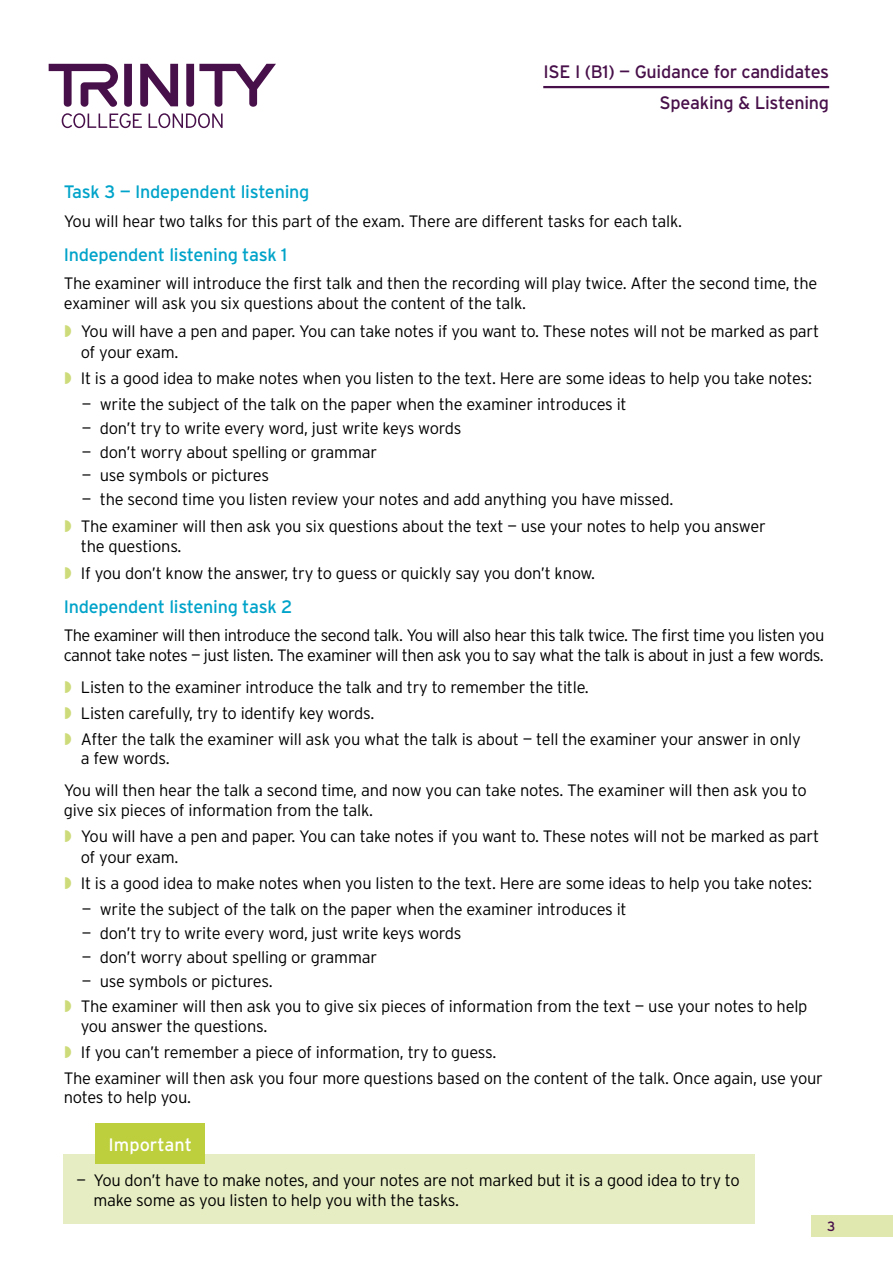
<style>
.page{position:relative;width:893px;height:1263px;background:#fff}
.page>*{position:absolute;margin:0;border:0;box-sizing:border-box;transform-origin:0 0}
.t1{font:18px "Interstate";letter-spacing:-.015em;color:#00a3c9}
.t2{font:18px/30.5px "Interstate";letter-spacing:-.015em;color:#48104a;text-align:right}
.t3{font:18px "Interstate";color:#fff}
.t4{font:300 16.5px/26.7px "Interstate";letter-spacing:-.015em;color:#000}
.t5{font:13.5px "Interstate";color:#48104a}
</style>
<div class="page">
<svg style="left:62px;top:113px;width:80px;height:15px"></svg>
<svg style="left:149px;top:113px;width:74px;height:15px"></svg>
<svg style="left:124px;top:64px;width:8px;height:43px"></svg>
<svg style="left:140px;top:64px;width:38px;height:43px"></svg>
<svg style="left:186px;top:64px;width:90px;height:43px"></svg>
<svg style="left:49px;top:64px;width:69px;height:43px"></svg>
<div style="left:811px;top:1215px;width:82px;height:21px;background:#e0e8b0"></div>
<hr style="left:543px;top:86px;width:286px;height:2px;background:#48104a">
<div style="left:64px;top:1154px;width:691px;height:70px;background:#e7edc2"></div>
<div style="left:95px;top:1124px;width:110px;height:40px;background:#bdcf3c"></div>
<p class="t2" style="left:543px;top:57px;width:287px">ISE I (B1) — Guidance for candidates<br>Speaking &amp; Listening</p>
<p class="t1" style="left:64px;top:182px;width:247px">Task 3 — Independent listening</p>
<p class="t4" style="left:64px;top:207px;width:620px">You will hear two talks for this part of the exam. There are different tasks for each talk.</p>
<p class="t1" style="left:64px;top:245px;width:225px">Independent listening task 1</p>
<p class="t4" style="left:64px;top:273px;width:755px;line-height:19.5px">The examiner will introduce the first talk and then the recording will play twice. After the second time, the examiner will ask you six questions about the content of the talk.</p>
<p class="t4" style="left:81px;top:321px;width:740px;line-height:20.2px">You will have a pen and paper. You can take notes if you want to. These notes will not be marked as part of your exam.</p>
<p class="t4" style="left:81px;top:365px;width:733px">It is a good idea to make notes when you listen to the text. Here are some ideas to help you take notes:</p>
<p class="t4" style="left:82px;top:391px;width:546px">— write the subject of the talk on the paper when the examiner introduces it</p>
<p class="t4" style="left:82px;top:415px;width:381px">— don’t try to write every word, just write keys words</p>
<p class="t4" style="left:82px;top:438px;width:297px">— don’t worry about spelling or grammar</p>
<p class="t4" style="left:82px;top:462px;width:189px">— use symbols or pictures</p>
<p class="t4" style="left:81px;top:486px;width:686px">— the second time you listen review your notes and add anything you have missed.<br>The examiner will then ask you six questions about the text — use your notes to help you answer</p>
<p class="t4" style="left:81px;top:533px;width:516px">the questions.<br>If you don’t know the answer, try to guess or quickly say you don’t know.</p>
<p class="t1" style="left:64px;top:597px;width:230px">Independent listening task 2</p>
<p class="t4" style="left:64px;top:625px;width:762px;line-height:19.5px">The examiner will then introduce the second talk. You will also hear this talk twice. The first time you listen you cannot take notes — just listen. The examiner will then ask you to say what the talk is about in just a few words.</p>
<p class="t4" style="left:81px;top:674px;width:721px;line-height:25.8px">Listen to the examiner introduce the talk and try to remember the title.<br>Listen carefully, try to identify key words.<br>After the talk the examiner will ask you what the talk is about — tell the examiner your answer in only</p>
<p class="t4" style="left:64px;top:742px;width:744px;line-height:32.2px;text-indent:17px">a few words.<br>You will then hear the talk a second time, and now you can take notes. The examiner will then ask you to</p>
<p class="t4" style="left:81px;top:796px;width:740px;text-indent:-17px">give six pieces of information from the talk.<br>You will have a pen and paper. You can take notes if you want to. These notes will not be marked as part</p>
<p class="t4" style="left:81px;top:843px;width:733px">of your exam.<br>It is a good idea to make notes when you listen to the text. Here are some ideas to help you take notes:</p>
<p class="t4" style="left:82px;top:896px;width:546px">— write the subject of the talk on the paper when the examiner introduces it</p>
<p class="t4" style="left:82px;top:920px;width:381px">— don’t try to write every word, just write keys words</p>
<p class="t4" style="left:82px;top:943px;width:297px">— don’t worry about spelling or grammar</p>
<p class="t4" style="left:81px;top:968px;width:728px;line-height:25.8px">— use symbols or pictures.<br>The examiner will then ask you to give six pieces of information from the text — use your notes to help</p>
<p class="t4" style="left:81px;top:1012px;width:188px">you answer the questions.</p>
<p class="t4" style="left:81px;top:1038px;width:417px">If you can’t remember a piece of information, try to guess.</p>
<p class="t4" style="left:64px;top:1064px;width:761px">The examiner will then ask you four more questions based on the content of the talk. Once again, use your</p>
<p class="t4" style="left:64px;top:1084px;width:129px">notes to help you.</p>
<p class="t3" style="left:109px;top:1134px;width:85px">Important</p>
<p class="t4" style="left:94px;top:1170px;width:648px;line-height:19.5px;text-indent:-17px">— You don’t have to make notes, and your notes are not marked but it is a good idea to try to make some as you listen to help you with the tasks.</p>
<p class="t5" style="left:827px;top:1219px;width:10px">3</p>
</div>
